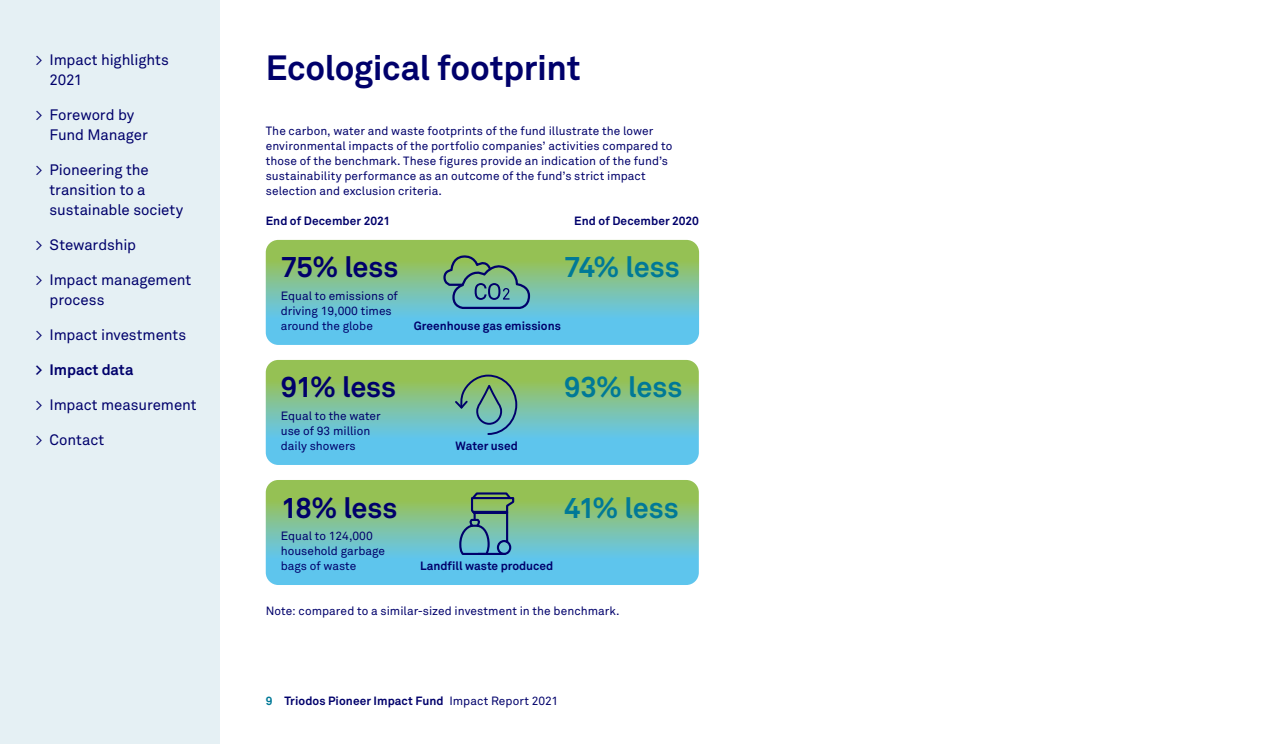
<style>
.page{position:relative;width:1265px;height:744px;background:#fff}
.page>*{position:absolute;margin:0;border:0;box-sizing:border-box;transform-origin:0 0}
.Hoofkop{font:700 34.75px "Akkurat Pro";letter-spacing:-.01em;color:#00006b}
.Impact_27_30{font:700 28.75px "Akkurat Pro";letter-spacing:-.01em;color:#00006b}
.Impact_27_30-2{font:700 28.75px "Akkurat Pro";letter-spacing:-.01em;color:#007997}
.Hoofkop-2{font:15px/20px "Akkurat Pro";letter-spacing:-.005em;color:#00006b}
.Hoofkop-3{font:700 15px "Akkurat Pro";letter-spacing:-.005em;color:#00006b}
.Platte_tekst{font:11.88px/15px "Akkurat Pro";letter-spacing:.005em;color:#00006b}
.Impact_Bold_9_5_12{font:11.88px/15px "Akkurat Pro";color:#00006b}
.Impact_Bold_9_5_12-2{font:700 11.88px "Akkurat Pro";color:#00006b}
.Platte_tekst-2{font:700 11.88px "Akkurat Pro";letter-spacing:.005em;color:#00006b}
.s1{color:#007997}
.s2{font-weight:400}
</style>
<div class="page">
<div style="left:0;top:0;width:220px;height:744px;background:#e5f0f4"></div>
<svg style="left:266px;top:480px;width:433px;height:105px;background:#79c3a9"></svg>
<svg style="left:458px;top:491px;width:57px;height:65px;background:#669a8d"></svg>
<svg style="left:266px;top:360px;width:433px;height:105px;background:#79c3a9"></svg>
<svg style="left:453px;top:373px;width:65px;height:63px;background:#71ac94"></svg>
<svg style="left:266px;top:240px;width:433px;height:105px;background:#79c3aa"></svg>
<svg style="left:442px;top:253px;width:89px;height:57px;background:#6fa389"></svg>
<p class="Hoofkop-2" style="left:50px;top:50px;width:121px;text-indent:-14px">&gt; Impact highlights<br>2021</p>
<p class="Hoofkop-2" style="left:50px;top:105px;width:100px;text-indent:-14px">&gt; Foreword by<br>Fund Manager</p>
<p class="Hoofkop-2" style="left:50px;top:160px;width:135px;text-indent:-14px">&gt; Pioneering the transition to a sustainable society</p>
<p class="Hoofkop-2" style="left:35px;top:235px;width:102px">&gt; Stewardship</p>
<p class="Hoofkop-2" style="left:50px;top:270px;width:143px;text-indent:-14px">&gt; Impact management process</p>
<p class="Hoofkop-2" style="left:35px;top:325px;width:152px">&gt; Impact investments</p>
<p class="Hoofkop-3" style="left:35px;top:360px;width:100px">&gt; Impact data</p>
<p class="Hoofkop-2" style="left:35px;top:395px;width:163px">&gt; Impact measurement</p>
<p class="Hoofkop-2" style="left:35px;top:430px;width:70px">&gt; Contact</p>
<p class="Hoofkop" style="left:266px;top:46px;width:316px">Ecological footprint</p>
<p class="Platte_tekst" style="left:266px;top:123px;width:408px">The carbon, water and waste footprints of the fund illustrate the lower environmental impacts of the portfolio companies’ activities compared to those of the benchmark. These figures provide an indication of the fund’s sustainability performance as an outcome of the fund’s strict impact selection and exclusion criteria.</p>
<p class="Platte_tekst-2" style="left:266px;top:213px;width:126px">End of December 2021</p>
<p class="Platte_tekst-2" style="left:574px;top:213px;width:126px">End of December 2020</p>
<p class="Impact_27_30" style="left:281px;top:249px;width:119px">75% less</p>
<p class="Impact_Bold_9_5_12" style="left:281px;top:288px;width:119px">Equal to emissions of driving 19,000 times around the globe</p>
<p class="Impact_27_30-2" style="left:564px;top:249px;width:117px">74% less</p>
<p class="Impact_Bold_9_5_12-2" style="left:414px;top:318px;width:149px">Greenhouse gas emissions</p>
<p class="Impact_27_30" style="left:281px;top:369px;width:117px">91% less</p>
<p class="Impact_Bold_9_5_12" style="left:281px;top:408px;width:101px">Equal to the water use of 93 million daily showers</p>
<p class="Impact_Bold_9_5_12-2" style="left:456px;top:438px;width:64px">Water used</p>
<p class="Impact_27_30-2" style="left:564px;top:369px;width:120px">93% less</p>
<p class="Impact_27_30" style="left:281px;top:489px;width:118px">18% less</p>
<p class="Impact_Bold_9_5_12" style="left:281px;top:528px;width:106px">Equal to 124,000 household garbage bags of waste</p>
<p class="Impact_27_30-2" style="left:564px;top:489px;width:116px">41% less</p>
<p class="Impact_Bold_9_5_12-2" style="left:420px;top:558px;width:135px">Landfill waste produced</p>
<p class="Platte_tekst" style="left:266px;top:603px;width:355px">Note: compared to a similar-sized investment in the benchmark.</p>
<p class="Impact_Bold_9_5_12-2" style="left:266px;top:693px;width:294px"><span class="s1">9</span> Triodos Pioneer Impact Fund <span class="s2">Impact Report 2021</span></p>
</div>
